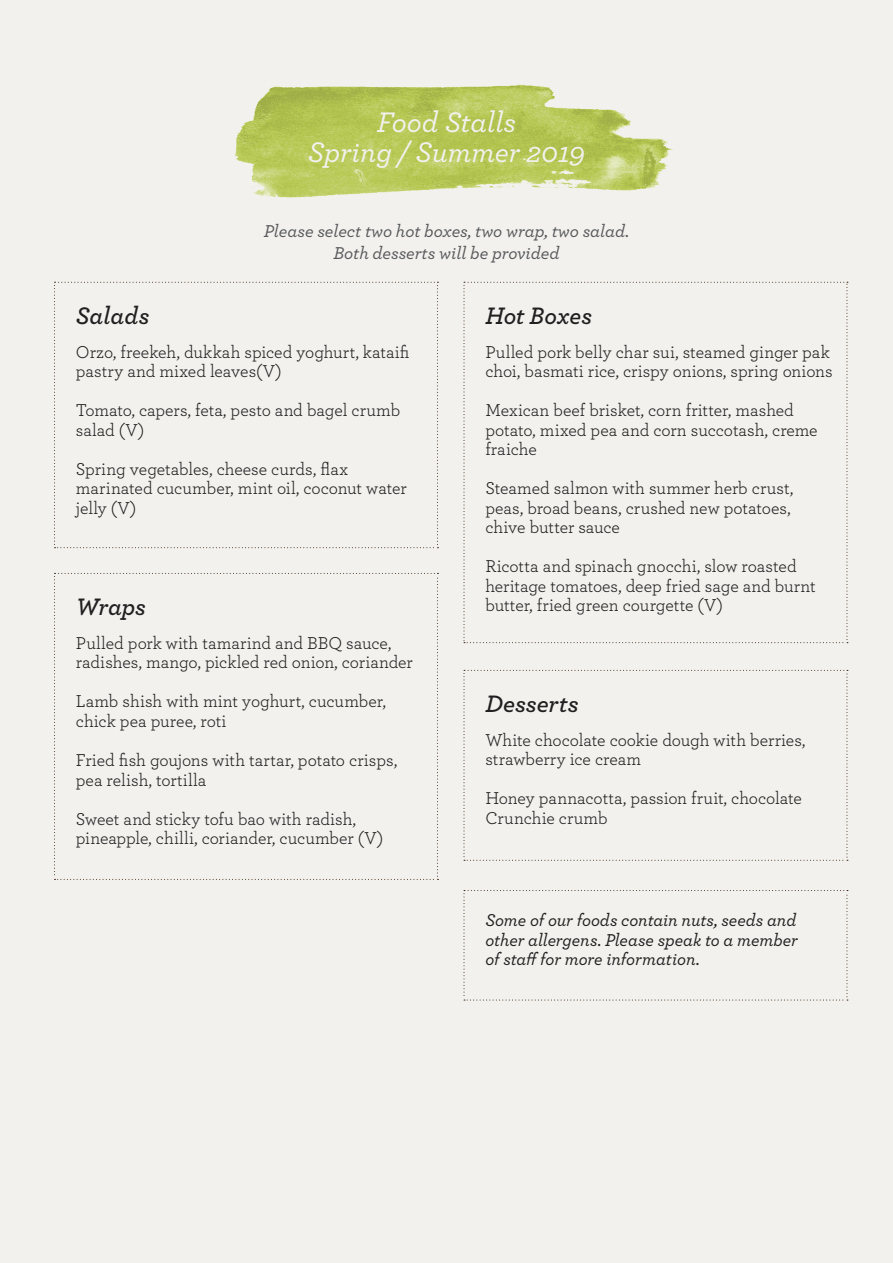
<style>
.page{position:relative;width:893px;height:1263px;background:#f2f1ee}
.page>*{position:absolute;margin:0;border:0;box-sizing:border-box;transform-origin:0 0}
.t1{font:italic 500 29.7px "Archer";color:#f2f1ee}
.copy{font:italic 600 25.05px "Archer";letter-spacing:-.005em;color:#231f20}
.copy-2{font:18px/19.5px "Archer";color:#231f20}
.copy-3{font:italic 500 18px/19.5px "Archer";letter-spacing:-.005em;color:#231f20}
.t2{font:italic 500 18px "Archer";color:#57585a}
</style>
<div class="page">
<svg style="left:54px;top:282px;width:384px;height:266px"></svg>
<svg style="left:463px;top:282px;width:385px;height:361px"></svg>
<img style="left:235px;top:84px;width:438px;height:114px">
<svg style="left:463px;top:670px;width:385px;height:191px"></svg>
<svg style="left:463px;top:890px;width:385px;height:110px"></svg>
<svg style="left:54px;top:573px;width:384px;height:307px"></svg>
<p class="t1" style="left:377px;top:101px;width:141px">Food Stalls</p>
<p class="t1" style="left:308px;top:130px;width:279px">Spring / Summer 2019</p>
<p class="t2" style="left:264px;top:218px;width:367px">Please select two hot boxes, two wrap, two salad.</p>
<p class="t2" style="left:333px;top:240px;width:228px">Both desserts will be provided</p>
<p class="copy" style="left:76px;top:296px;width:75px">Salads</p>
<p class="copy-2" style="left:76px;top:341px;width:335px">Orzo, freekeh, dukkah spiced yoghurt, kataifi pastry and mixed leaves(V)</p>
<p class="copy-2" style="left:76px;top:400px;width:326px">Tomato, capers, feta, pesto and bagel crumb salad (V)</p>
<p class="copy-2" style="left:76px;top:458px;width:332px">Spring vegetables, cheese curds, flax marinated cucumber, mint oil, coconut water jelly (V)</p>
<p class="copy" style="left:76px;top:587px;width:71px">Wraps</p>
<p class="copy-2" style="left:76px;top:632px;width:338px">Pulled pork with tamarind and BBQ sauce, radishes, mango, pickled red onion, coriander</p>
<p class="copy-2" style="left:76px;top:691px;width:312px">Lamb shish with mint yoghurt, cucumber, chick pea puree, roti</p>
<p class="copy-2" style="left:76px;top:749px;width:323px">Fried fish goujons with tartar, potato crisps, pea relish, tortilla</p>
<p class="copy-2" style="left:76px;top:808px;width:309px">Sweet and sticky tofu bao with radish, pineapple, chilli, coriander, cucumber (V)</p>
<p class="copy" style="left:485px;top:296px;width:108px">Hot Boxes</p>
<p class="copy-2" style="left:485px;top:341px;width:349px">Pulled pork belly char sui, steamed ginger pak choi, basmati rice, crispy onions, spring onions</p>
<p class="copy-2" style="left:485px;top:400px;width:334px">Mexican beef brisket, corn fritter, mashed potato, mixed pea and corn succotash, creme fraiche</p>
<p class="copy-2" style="left:485px;top:478px;width:309px">Steamed salmon with summer herb crust, peas, broad beans, crushed new potatoes, chive butter sauce</p>
<p class="copy-2" style="left:485px;top:556px;width:332px">Ricotta and spinach gnocchi, slow roasted heritage tomatoes, deep fried sage and burnt butter, fried green courgette (V)</p>
<p class="copy" style="left:485px;top:684px;width:95px">Desserts</p>
<p class="copy-2" style="left:485px;top:729px;width:322px">White chocolate cookie dough with berries, strawberry ice cream</p>
<p class="copy-2" style="left:485px;top:788px;width:318px">Honey pannacotta, passion fruit, chocolate<br>Crunchie crumb</p>
<p class="copy-3" style="left:485px;top:909px;width:314px">Some of our foods contain nuts, seeds and other allergens. Please speak to a member</p>
<p class="copy-3" style="left:485px;top:948px;width:216px">of staff for more information.</p>
</div>
